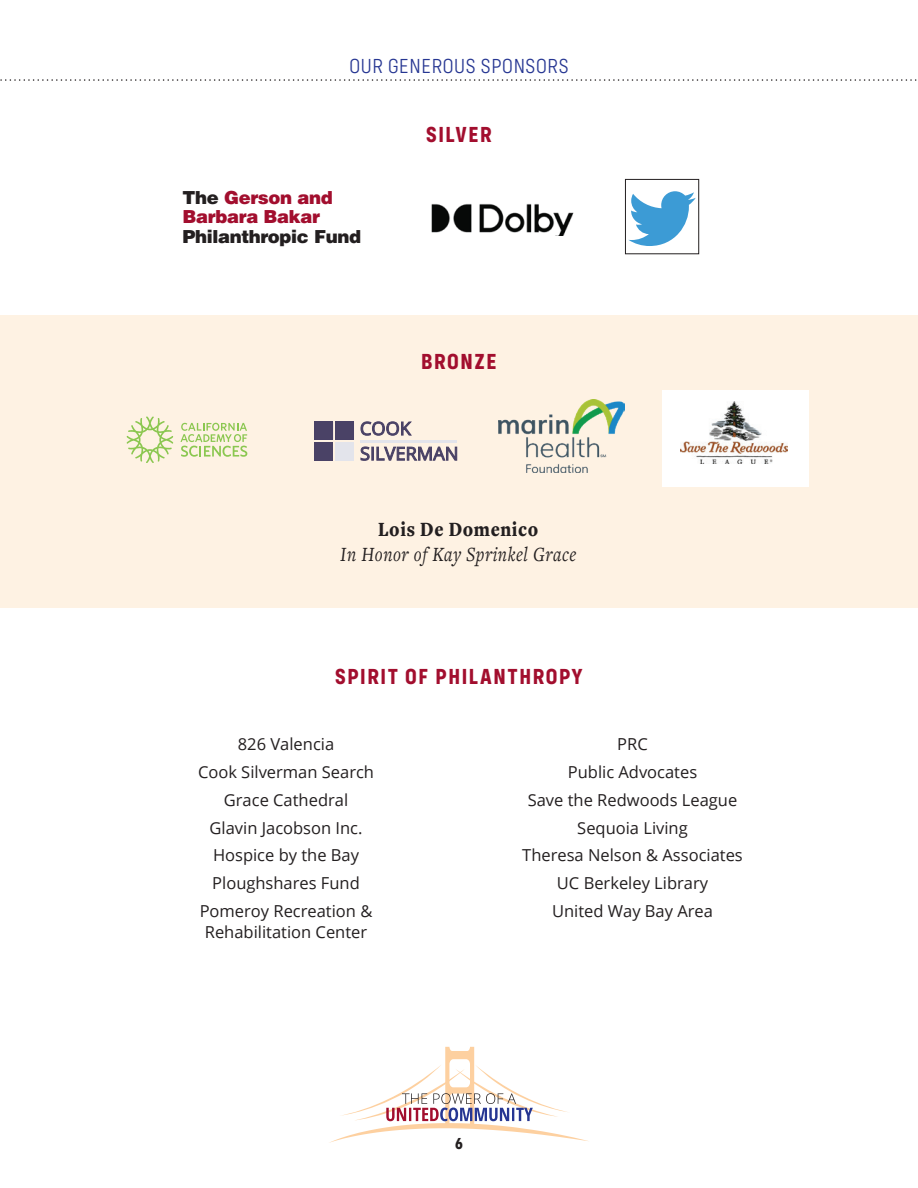
<style>
.page{position:relative;width:918px;height:1188px;background:#fff}
.page>*{position:absolute;margin:0;border:0;box-sizing:border-box;transform-origin:0 0}
.t1{font:700 22.5px "Config Condensed";letter-spacing:.07em;color:#a20e2e}
.t2{font:italic 21px "Freight Text Pro";letter-spacing:.03em;color:#231f20;scale:.86 1}
.t3{font:300 21px "Config Condensed";letter-spacing:.03em;color:#263692}
.t4{font:900 21px "Freight Text Pro";letter-spacing:.03em;color:#231f20;scale:.86 1}
.t5{font:900 18px/19.5px "Helvetica";letter-spacing:-.02em;color:#a20e2e}
.t6{font:900 18px "Helvetica";letter-spacing:-.02em;color:#231f20}
.t7{font:16.5px/27.8px "Open Sans";color:#231f20;text-align:center}
.t8{font:700 16.5px "Config Condensed";color:#231f20}
.s1{color:#231f20}
</style>
<div class="page">
<svg style="left:329px;top:1047px;width:260px;height:96px"></svg>
<div style="left:0;top:316px;width:918px;height:292px;background:#fef2e3"></div>
<svg style="left:0;top:79px;width:917px;height:2px"></svg>
<svg style="left:127px;top:416px;width:46px;height:47px"></svg>
<svg style="left:180px;top:423px;width:67px;height:34px"></svg>
<div style="left:315px;top:442px;width:18px;height:19px;background:#4a4266"></div>
<div style="left:336px;top:442px;width:18px;height:19px;background:#e3e4eb"></div>
<svg style="left:315px;top:421px;width:39px;height:19px"></svg>
<svg style="left:360px;top:421px;width:52px;height:15px"></svg>
<svg style="left:360px;top:446px;width:98px;height:15px"></svg>
<hr style="left:360px;top:440px;width:97px;height:2px;background:#e3e4eb">
<div style="left:662px;top:390px;width:147px;height:96px;background:#fff"></div>
<img style="left:680px;top:402px;width:107px;height:62px">
<img style="left:498px;top:399px;width:127px;height:73px">
<img style="left:431px;top:204px;width:143px;height:32px">
<svg style="left:628px;top:191px;width:68px;height:55px"></svg>
<div style="left:625px;top:179px;width:74px;height:75px;border:1px solid #231f20"></div>
<p class="t3" style="left:349px;top:54px;width:221px">OUR GENEROUS SPONSORS</p>
<p class="t5" style="left:183px;top:187px;width:152px"><span class="s1">The</span> Gerson and<br>Barbara Bakar</p>
<p class="t6" style="left:183px;top:225px;width:180px">Philanthropic Fund</p>
<h1 class="t1" style="left:426px;top:121px;width:67px">SILVER</h1>
<h1 class="t1" style="left:421px;top:349px;width:77px">BRONZE</h1>
<p class="t4" style="left:378px;top:515px;width:188px">Lois De Domenico</p>
<p class="t2" style="left:340px;top:541px;width:276px">In Honor of Kay Sprinkel Grace</p>
<h1 class="t1" style="left:335px;top:663px;width:249px">SPIRIT OF PHILANTHROPY</h1>
<p class="t7" style="left:198px;top:730px;width:178px">826 Valencia<br>Cook Silverman Search<br>Grace Cathedral<br>Glavin Jacobson Inc.<br>Hospice by the Bay<br>Ploughshares Fund<br>Pomeroy Recreation &amp;</p>
<p class="t7" style="left:205px;top:917px;width:164px">Rehabilitation Center</p>
<p class="t7" style="left:522px;top:730px;width:222px">PRC<br>Public Advocates<br>Save the Redwoods League<br>Sequoia Living<br>Theresa Nelson &amp; Associates<br>UC Berkeley Library<br>United Way Bay Area</p>
<p class="t8" style="left:455px;top:1134px;width:9px">6</p>
</div>
